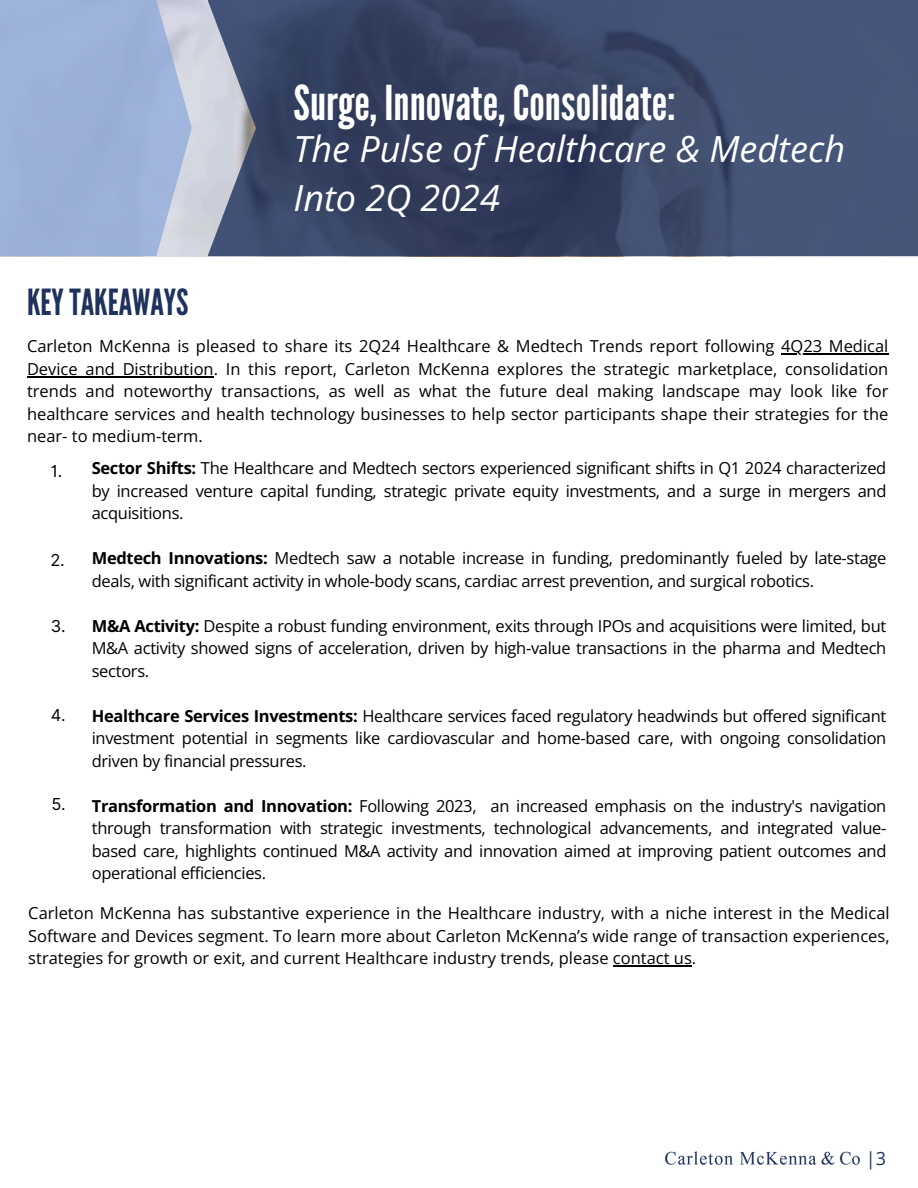
<style>
.page{position:relative;width:918px;height:1188px;background:#fff}
.page>*{position:absolute;margin:0;border:0;box-sizing:border-box;transform-origin:0 0}
.t1{font:48px "League Gothic";color:#fff}
.t2{font:italic 36px/49.5px "Open Sans";color:#fff}
.t3{font:36px "League Gothic";color:#1e325d}
.t4{font:18px "Open Sans";color:#1e325d}
.t5{font:16.5px/22.5px "Open Sans";letter-spacing:-.02em;color:#000;text-align:justify}
.t6{font:16.5px "Open Sans";color:#000}
.t7{font:16.5px "Inter";color:#000}
.s1{font-weight:700}
</style>
<div class="page">
<img style="left:665px;top:1151px;width:195px;height:14px">
<svg style="left:208px;top:0;width:710px;height:256px;background:#404d6d"></svg>
<div style="left:0;top:0;width:192px;height:256px;background:#9cb2d9"></div>
<hr style="left:781px;top:354px;width:107px;height:1px;background:#000">
<hr style="left:27px;top:376px;width:187px;height:1px;background:#000">
<hr style="left:613px;top:965px;width:79px;height:1px;background:#000">
<p class="t1" style="left:294px;top:75px;width:384px">Surge, Innovate,Consolidate:</p>
<p class="t2" style="left:294px;top:123px;width:553px">The Pulse of Healthcare &amp; Medtech<br>Into 2Q 2024</p>
<p class="t3" style="left:27px;top:281px;width:163px">KEYTAKEAWAYS</p>
<p class="t6" style="left:27px;top:335px;width:863px">Carleton McKenna is pleased to share its 2Q24 Healthcare &amp; Medtech Trends report following 4Q23 Medical</p>
<p class="t5" style="left:27px;top:357px;width:863px">Device and Distribution. In this report, Carleton McKenna explores the strategic marketplace, consolidation trends and noteworthy transactions, as well as what the future deal making landscape may look like for healthcare services and health technology businesses to help sector participants shape their strategies for the near- to medium-term.</p>
<p class="t7" style="left:51px;top:461px;width:13px">1.</p>
<p class="t7" style="left:50px;top:550px;width:16px">2.</p>
<p class="t7" style="left:51px;top:616px;width:16px">3.</p>
<p class="t7" style="left:51px;top:705px;width:16px">4.</p>
<p class="t7" style="left:52px;top:794px;width:16px">5.</p>
<p class="t5" style="left:92px;top:456px;width:796px"><span class="s1">Sector Shifts:</span> The Healthcare and Medtech sectors experienced significant shifts in Q1 2024 characterized by increased venture capital funding, strategic private equity investments, and a surge in mergers and acquisitions.</p>
<p class="t5" style="left:92px;top:546px;width:796px"><span class="s1">Medtech Innovations:</span> Medtech saw a notable increase in funding, predominantly fueled by late-stage deals, with significant activity in whole-body scans, cardiac arrest prevention, and surgical robotics.</p>
<p class="t5" style="left:92px;top:614px;width:796px"><span class="s1">M&amp;A Activity:</span> Despite a robust funding environment, exits through IPOs and acquisitions were limited, but M&amp;A activity showed signs of acceleration, driven by high-value transactions in the pharma and Medtech sectors.</p>
<p class="t5" style="left:92px;top:704px;width:796px"><span class="s1">Healthcare Services Investments:</span> Healthcare services faced regulatory headwinds but offered significant investment potential in segments like cardiovascular and home-based care, with ongoing consolidation driven by financial pressures.</p>
<p class="t5" style="left:92px;top:794px;width:796px"><span class="s1">Transformation and Innovation:</span> Following 2023, an increased emphasis on the industry's navigation through transformation with strategic investments, technological advancements, and integrated value&shy;based care, highlights continued M&amp;A activity and innovation aimed at improving patient outcomes and operational efficiencies.</p>
<p class="t5" style="left:28px;top:902px;width:863px">Carleton McKenna has substantive experience in the Healthcare industry, with a niche interest in the Medical Software and Devices segment. To learn more about Carleton McKenna’s wide range of transaction experiences, strategies for growth or exit, and current Healthcare industry trends, please contact us.</p>
<h1 class="t4" style="left:866px;top:1146px;width:22px">|3</h1>
</div>
